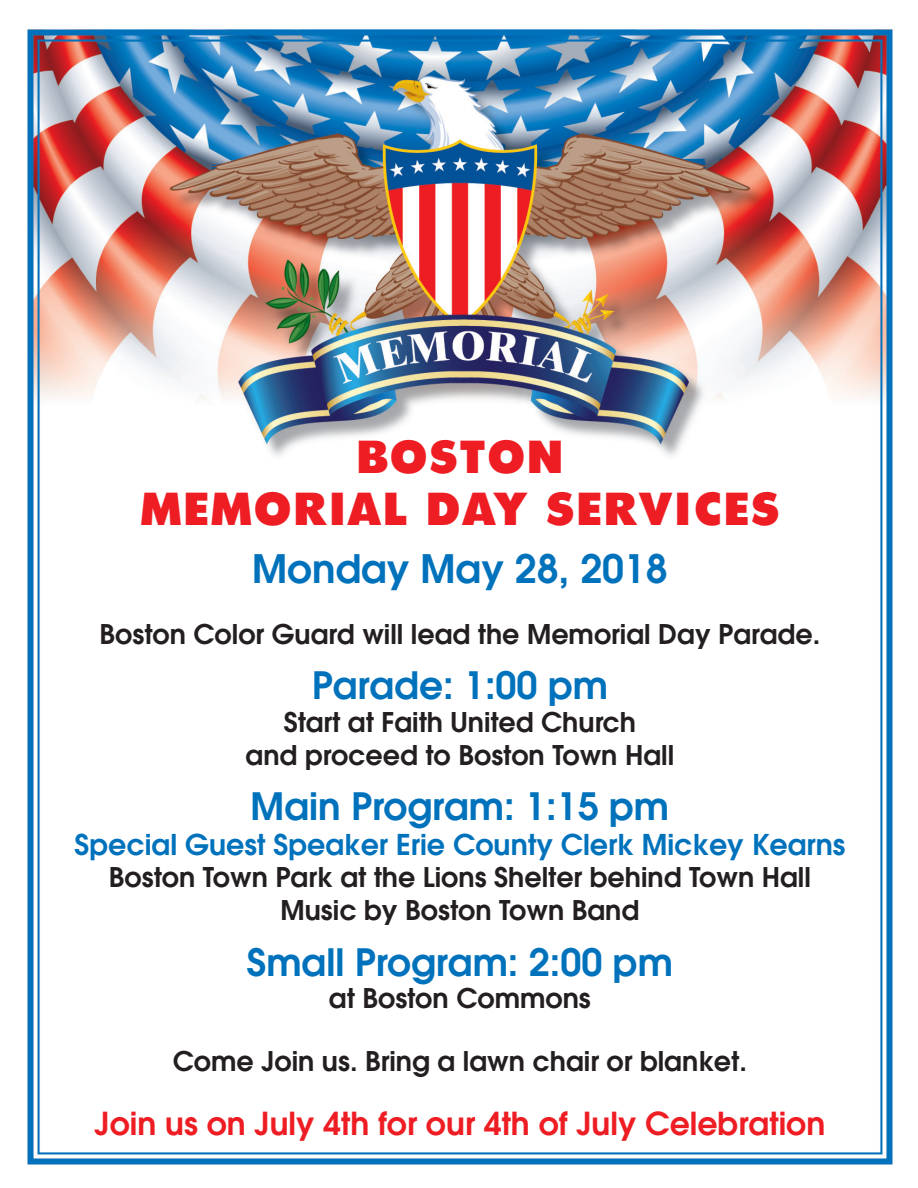
<style>
.page{position:relative;width:918px;height:1188px;background:#fff}
.page>*{position:absolute;margin:0;border:0;box-sizing:border-box;transform-origin:0 0}
.t1{font:800 49.5px/52.3px "Twentieth Century";color:#ee1d23;text-align:center}
.t2{font:600 39px "Avant Garde";color:#0072bc}
.t3{font:600 37.5px "Avant Garde";color:#0072bc}
.t4{font:600 31.5px "Avant Garde";color:#ee1d23}
.t5{font:600 28.5px "Avant Garde";color:#0072bc}
.t6{font:600 27px/32.8px "Avant Garde";color:#231f20;text-align:center}
</style>
<div class="page">
<img style="left:27px;top:29px;width:866px;height:1136px">
<h1 class="t1" style="left:139px;top:434px;width:643px">BOSTON<br>MEMORIAL DAY SERVICES</h1>
<h2 class="t2" style="left:252px;top:554px;width:417px">Monday May 28, 2018</h2>
<p class="t6" style="left:100px;top:620px;width:722px">Boston Color Guard will lead the Memorial Day Parade.</p>
<h3 class="t3" style="left:312px;top:672px;width:298px">Parade: 1:00 pm</h3>
<p class="t6" style="left:246px;top:708px;width:430px">Start at Faith United Church<br>and proceed to Boston Town Hall</p>
<h3 class="t3" style="left:251px;top:793px;width:420px">Main Program: 1:15 pm</h3>
<p class="t5" style="left:75px;top:833px;width:772px">Special Guest Speaker Erie County Clerk Mickey Kearns</p>
<p class="t6" style="left:109px;top:863px;width:703px">Boston Town Park at the Lions Shelter behind Town Hall<br>Music by Boston Town Band</p>
<h3 class="t3" style="left:247px;top:948px;width:428px">Small Program: 2:00 pm</h3>
<p class="t6" style="left:329px;top:984px;width:263px">at Boston Commons</p>
<p class="t6" style="left:173px;top:1047px;width:576px">Come Join us. Bring a lawn chair or blanket.</p>
<p class="t4" style="left:95px;top:1112px;width:732px">Join us on July 4th for our 4th of July Celebration</p>
</div>
